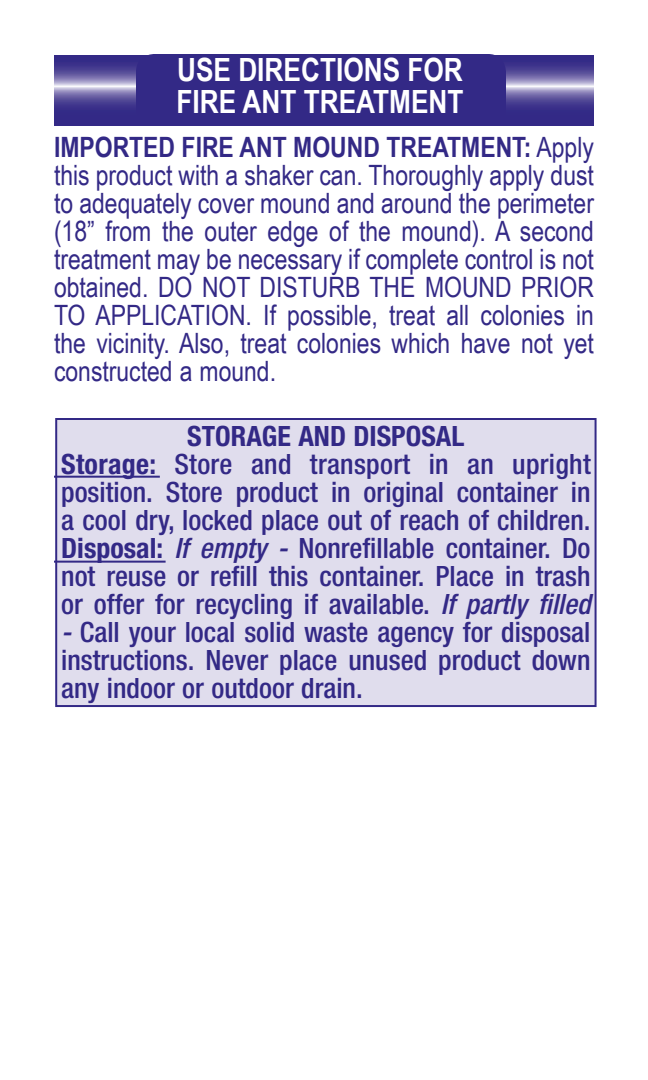
<style>
.page{position:relative;width:648px;height:1080px;background:#fff}
.page>*{position:absolute;margin:0;border:0;box-sizing:border-box;transform-origin:0 0}
.t1{font:700 32px/32px "Arial Narrow";color:#fff}
.t2{font:500 condensed 28px/28px "Helvetica Neue";color:#332986;text-align:justify}
.t3{font:28px/28px "Arial Narrow";color:#332986;text-align:justify}
.t4{font:700 condensed 28px "Helvetica Neue";color:#332986}
.s1{font-weight:700}
.s2{font-style:italic}
</style>
<div class="page">
<svg style="left:54px;top:56px;width:540px;height:70px;background:#5d549e"></svg>
<div style="left:136px;top:54px;width:370px;height:72px;background:#332986;border-radius:18px"></div>
<div style="left:56px;top:419px;width:540px;height:287px;background:#e0dded"></div>
<div style="left:55px;top:418px;width:542px;height:289px;border:2px solid #332986"></div>
<hr style="left:54px;top:476px;width:106px;height:2px;background:#332986">
<hr style="left:54px;top:561px;width:112px;height:2px;background:#332986">
<p class="t1" style="left:176px;top:52px;width:289px">USE DIRECTIONS FOR<br>FIRE ANT TREATMENT</p>
<p class="t3" style="left:54px;top:132px;width:542px"><span class="s1">IMPORTED FIRE ANT MOUND TREATMENT:</span> Apply this product with a shaker can. Thoroughly apply dust to adequately cover mound and around the perimeter (18” from the outer edge of the mound). A second treatment may be necessary if complete control is not obtained. DO NOT DISTURB THE MOUND PRIOR TO APPLICATION. If possible, treat all colonies in the vicinity. Also, treat colonies which have not yet constructed a mound.</p>
<p class="t4" style="left:187px;top:419px;width:279px">STORAGE AND DISPOSAL</p>
<p class="t2" style="left:61px;top:450px;width:531px"><span class="s1">Storage:</span> Store and transport in an upright position. Store product in original container in a cool dry, locked place out of reach of children.<br><span class="s1">Disposal:</span> <span class="s2">If empty -</span> Nonrefillable container. Do not reuse or refill this container. Place in trash or offer for recycling if available. <span class="s2">If partly filled</span></p>
<p class="t2" style="left:61px;top:618px;width:531px"><span class="s2">-</span> Call your local solid waste agency for disposal instructions. Never place unused product down any indoor or outdoor drain.</p>
</div>
